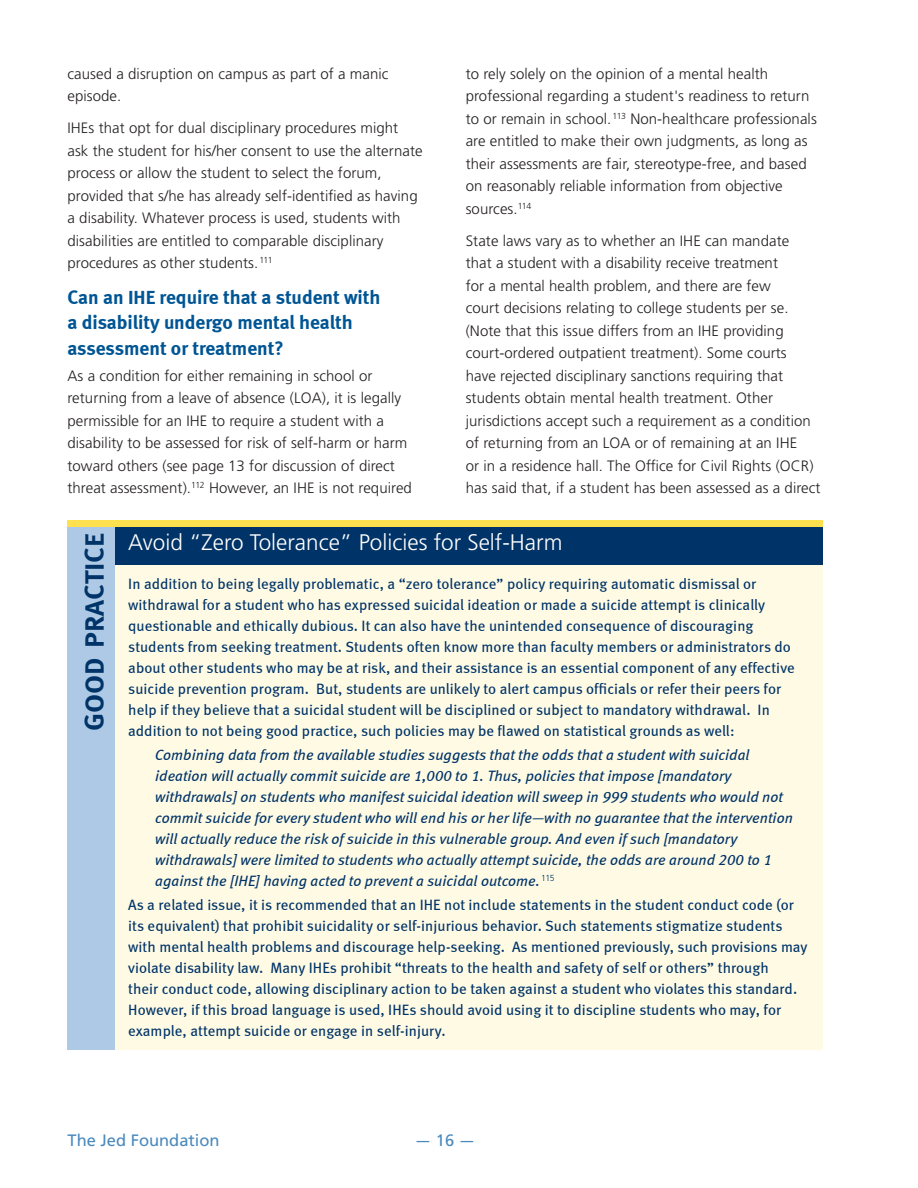
<style>
.page{position:relative;width:918px;height:1188px;background:#fff}
.page>*{position:absolute;margin:0;border:0;box-sizing:border-box;transform-origin:0 0}
.t1{font:27.3px "Meta Bold Caps";color:#003367}
.Body_1{font:300 22.5px "Frutiger LT Std";color:#fff}
.Subhead{font:19.5px/25.5px "Meta Bold LF";color:#005594}
.t2{font:16.5px "Frutiger LT Std";color:#4a89be}
.t3{font:16.5px "Frutiger LT Std";color:#4a89be;scale:3 1}
.Call_out_text{font:15px/21px "Meta Book LF";letter-spacing:.005em;color:#003367}
.Body_end_interior{font:300 15px/22.5px "Frutiger LT Std";letter-spacing:.005em;color:#231f20}
.Body_1-2{font:300 15px/22.5px "Frutiger LT Std";letter-spacing:.005em;color:#231f20}
.Call_out_text-2{font:italic 15px/21px "Meta Book LF";letter-spacing:.005em;color:#003367}
</style>
<div class="page">
<div style="left:68px;top:530px;width:756px;height:519px;background:#fefae4"></div>
<div style="left:68px;top:524px;width:756px;height:41px;background:#003367"></div>
<div style="left:68px;top:524px;width:47px;height:525px;background:#adc9e5"></div>
<div style="left:68px;top:520px;width:756px;height:7px;background:#ffe04e"></div>
<p class="Body_1-2" style="left:68px;top:63px;width:323px">caused a disruption on campus as part of a manic episode.</p>
<p class="Body_end_interior" style="left:68px;top:117px;width:357px">IHEs that opt for dual disciplinary procedures might ask the student for his/her consent to use the alternate process or allow the student to select the forum, provided that s/he has already self-identified as having a disability. Whatever process is used, students with disabilities are entitled to comparable disciplinary procedures as other students.<sup>111</sup></p>
<p class="Subhead" style="left:68px;top:284px;width:315px">Can an IHE require that a student with a disability undergo mental health assessment or treatment?</p>
<p class="Body_1-2" style="left:68px;top:364px;width:346px">As a condition for either remaining in school or returning from a leave of absence (LOA), it is legally permissible for an IHE to require a student with a disability to be assessed for risk of self-harm or harm toward others (see page 13 for discussion of direct threat assessment).<sup>112</sup> However, an IHE is not required</p>
<p class="Body_1-2" style="left:466px;top:63px;width:353px">to rely solely on the opinion of a mental health professional regarding a student's readiness to return to or remain in school.<sup>113</sup> Non-healthcare professionals are entitled to make their own judgments, as long as their assessments are fair, stereotype-free, and based on reasonably reliable information from objective sources.<sup>114</sup></p>
<p class="Body_end_interior" style="left:466px;top:230px;width:356px">State laws vary as to whether an IHE can mandate<br>that a student with a disability receive treatment<br>for a mental health problem, and there are few<br>court decisions relating to college students per se. (Note that this issue differs from an IHE providing court-ordered outpatient treatment). Some courts have rejected disciplinary sanctions requiring that students obtain mental health treatment. Other jurisdictions accept such a requirement as a condition of returning from an LOA or of remaining at an IHE<br>or in a residence hall. The Office for Civil Rights (OCR) has said that, if a student has been assessed as a direct</p>
<p class="t1" style="left:78px;top:731px;width:200px;rotate:-90deg">good practice</p>
<p class="Body_1" style="left:128px;top:530px;width:436px">Avoid “Zero Tolerance” Policies for Self-Harm</p>
<p class="Call_out_text" style="left:128px;top:573px;width:668px">In addition to being legally problematic, a “zero tolerance” policy requiring automatic dismissal or withdrawal for a student who has expressed suicidal ideation or made a suicide attempt is clinically questionable and ethically dubious. It can also have the unintended consequence of discouraging students from seeking treatment. Students often know more than faculty members or administrators do about other students who may be at risk, and their assistance is an essential component of any effective suicide prevention program. But, students are unlikely to alert campus officials or refer their peers for help if they believe that a suicidal student will be disciplined or subject to mandatory withdrawal. In addition to not being good practice, such policies may be flawed on statistical grounds as well:</p>
<p class="Call_out_text-2" style="left:155px;top:744px;width:639px">Combining data from the available studies suggests that the odds that a student with suicidal ideation will actually commit suicide are 1,000 to 1. Thus, policies that impose [mandatory withdrawals] on students who manifest suicidal ideation will sweep in 999 students who would not commit suicide for every student who will end his or her life—with no guarantee that the intervention will actually reduce the risk of suicide in this vulnerable group. And even if such [mandatory withdrawals] were limited to students who actually attempt suicide, the odds are around 200 to 1 against the [IHE] having acted to prevent a suicidal outcome.<sup>115</sup></p>
<p class="Call_out_text" style="left:128px;top:894px;width:681px">As a related issue, it is recommended that an IHE not include statements in the student conduct code (or its equivalent) that prohibit suicidality or self-injurious behavior. Such statements stigmatize students with mental health problems and discourage help-seeking. As mentioned previously, such provisions may violate disability law. Many IHEs prohibit “threats to the health and safety of self or others” through<br>their conduct code, allowing disciplinary action to be taken against a student who violates this standard.<br>However, if this broad language is used, IHEs should avoid using it to discipline students who may, for example, attempt suicide or engage in self-injury.</p>
<p class="t2" style="left:68px;top:1131px;width:154px">The Jed Foundation</p>
<p class="t3" style="left:415px;top:1131px;width:22px">- 16 -</p>
</div>
